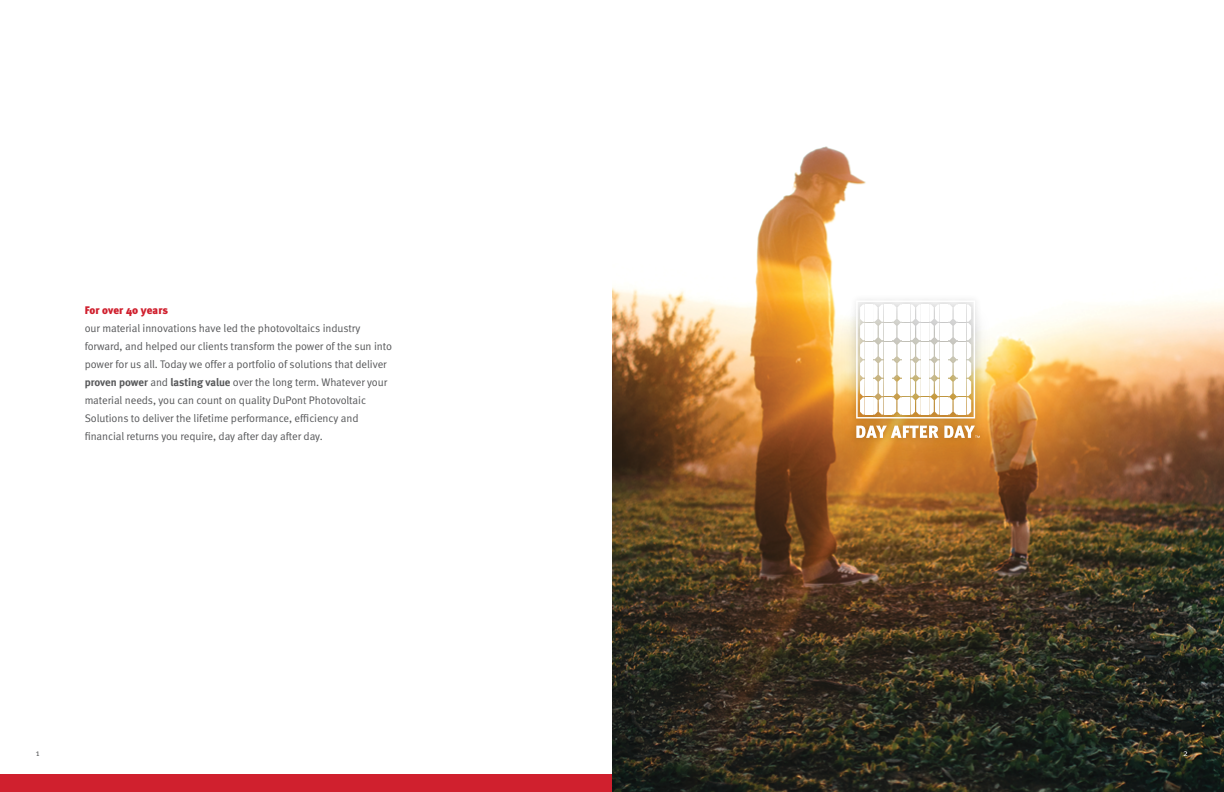
<style>
.page{position:relative;width:1224px;height:792px;background:#fff}
.page>*{position:absolute;margin:0;border:0;box-sizing:border-box;transform-origin:0 0}
.t1{font:11px/18px "Meta Normal";letter-spacing:-.005em;color:#58595b}
.t2{font:900 11px "Meta";letter-spacing:.005em;color:#d0202e}
.t3{font:9px "Meta Normal";color:#58595b}
.t4{font:9px "Meta Normal";color:#fff}
.s1{font-family:"Meta";font-weight:700}
</style>
<div class="page">
<div style="left:0;top:775px;width:612px;height:17px;background:#d0202e"></div>
<img style="left:612px;top:146px;width:612px;height:646px">
<div style="left:838px;top:294px;width:154px;height:179px;background:#fcfcfc"></div>
<div style="left:836px;top:299px;width:158px;height:177px;background:#000;opacity:.15"></div>
<svg style="left:856px;top:426px;width:82px;height:12px"></svg>
<svg style="left:856px;top:300px;width:119px;height:119px"></svg>
<svg style="left:944px;top:426px;width:36px;height:12px"></svg>
<p class="t2" style="left:85px;top:303px;width:85px">For over 40 years</p>
<p class="t1" style="left:85px;top:319px;width:309px">our material innovations have led the photovoltaics industry forward, and helped our clients transform the power of the sun into power for us all. Today we offer a portfolio of solutions that deliver <span class="s1">proven power</span> and <span class="s1">lasting value</span> over the long term. Whatever your material needs, you can count on quality DuPont Photovoltaic Solutions to deliver the lifetime performance, efficiency and financial returns you require, day after day after day.</p>
<p class="t3" style="left:36px;top:748px;width:5px">1</p>
<p class="t4" style="left:1183px;top:748px;width:6px">2</p>
</div>
